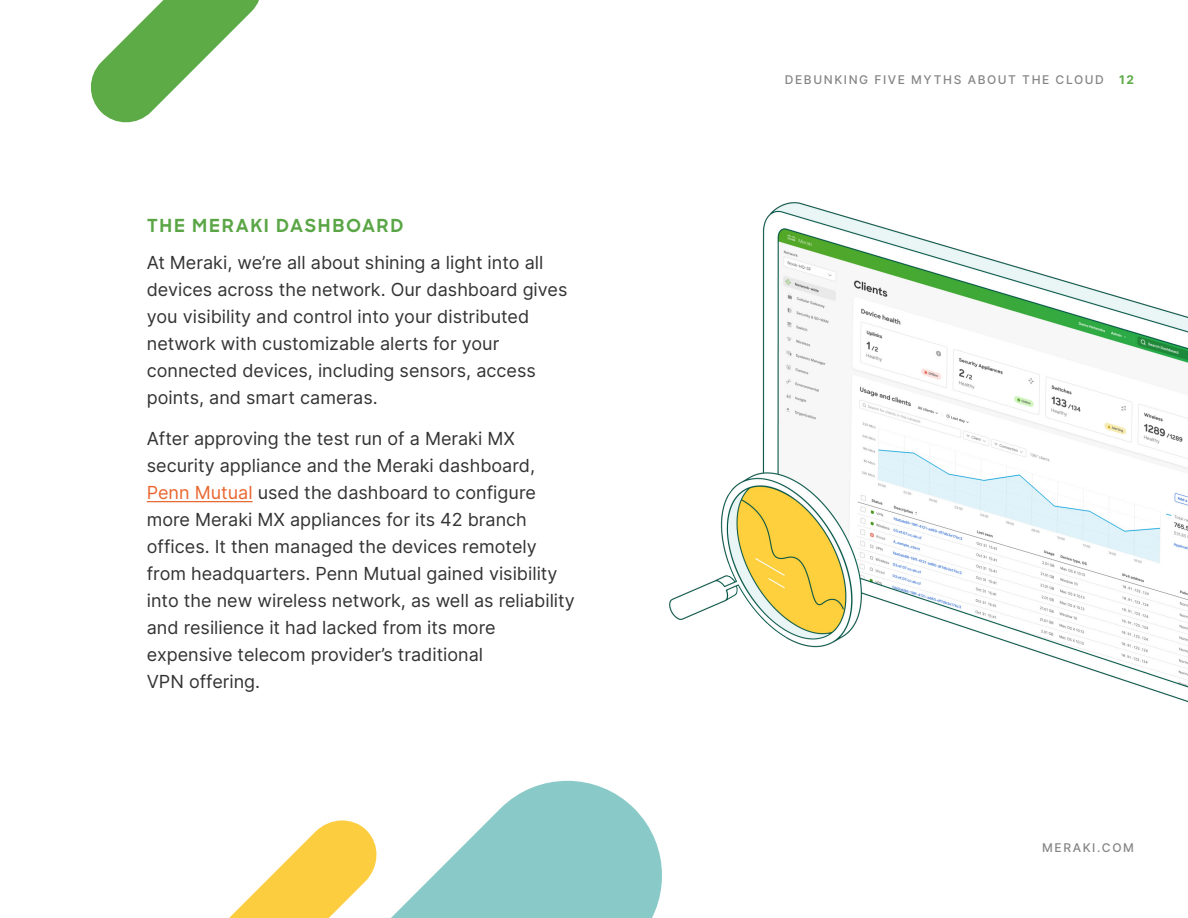
<style>
.page{position:relative;width:1188px;height:918px;background:#fff}
.page>*{position:absolute;margin:0;border:0;box-sizing:border-box;transform-origin:0 0}
.t1{font:18px/27px "Inter";color:#333}
.t2{font:700 18px "Sharp Sans";letter-spacing:.09em;color:#5aa646}
.t3{font:500 12px "Inter";letter-spacing:.13em;color:#858585}
.t4{font:700 12px "Inter";color:#5dab47}
.s1{color:#e9662e}
</style>
<div class="page">
<svg style="left:391px;top:781px;width:271px;height:137px;fill:#89c9c8"></svg>
<svg style="left:229px;top:820px;width:148px;height:98px"></svg>
<svg style="left:91px;top:0;width:168px;height:123px"></svg>
<hr style="left:147px;top:501px;width:106px;height:1px;background:#e9662e">
<img style="left:670px;top:203px;width:518px;height:500px">
<p class="t2" style="left:147px;top:212px;width:258px">THE MERAKI DASHBOARD</p>
<p class="t1" style="left:147px;top:249px;width:422px">At Meraki, we’re all about shining a light into all devices across the network. Our dashboard gives you visibility and control into your distributed network with customizable alerts for your connected devices, including sensors, access points, and smart cameras.</p>
<p class="t1" style="left:147px;top:424px;width:429px">After approving the test run of a Meraki MX security appliance and the Meraki dashboard, <span class="s1">Penn Mutual</span> used the dashboard to configure more Meraki MX appliances for its 42 branch offices. It then managed the devices remotely from headquarters. Penn Mutual gained visibility into the new wireless network, as well as reliability and resilience it had lacked from its more expensive telecom provider’s traditional<br>VPN offering.</p>
<p class="t3" style="left:785px;top:71px;width:320px">DEBUNKING FIVE MYTHS ABOUT THE CLOUD</p>
<p class="t4" style="left:1119px;top:71px;width:16px">12</p>
<p class="t3" style="left:1042px;top:839px;width:93px">MERAKI.COM</p>
</div>
